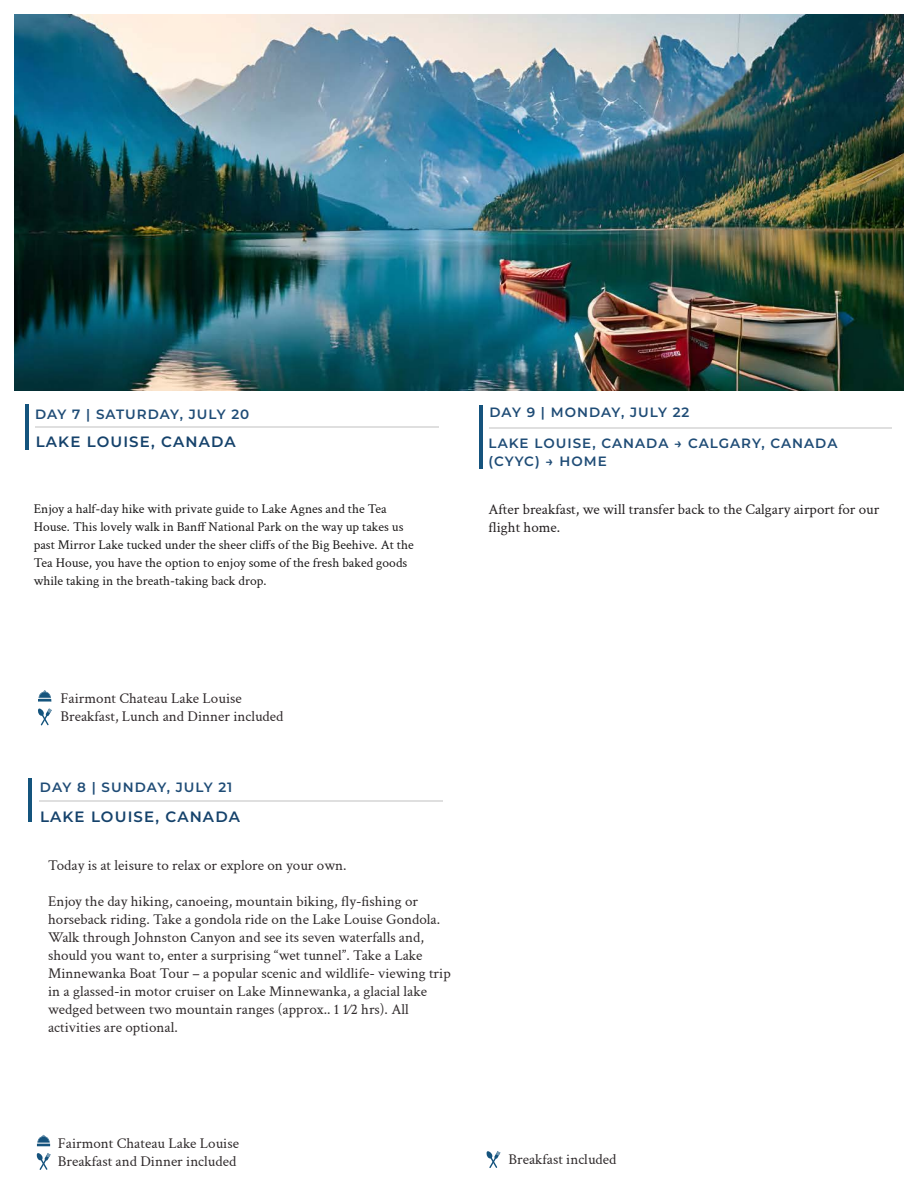
<style>
.page{position:relative;width:918px;height:1188px;background:#fff}
.page>*{position:absolute;margin:0;border:0;box-sizing:border-box;transform-origin:0 0}
.t1{font:15px/18px "Crimson Text";color:#2f2a2b}
.t2{font:15px/18px "Crimson Text";color:#231f20}
.t3{font:15px/18px "Crimson Text";color:#2f292b}
.t4{font:600 15px "Montserrat";letter-spacing:.075em;color:#15426b}
.t5{font:13.5px/18px "Crimson Text";color:#1a1818}
.t6{font:600 13.5px/17.7px "Montserrat";letter-spacing:.075em;color:#1f4c76}
</style>
<div class="page">
<hr style="left:490px;top:427px;width:402px;height:2px;background:#808080">
<hr style="left:479px;top:405px;width:4px;height:63px;background:#15537d">
<hr style="left:36px;top:426px;width:403px;height:1px;background:#808080">
<svg style="left:38px;top:690px;width:13px;height:12px"></svg>
<svg style="left:38px;top:708px;width:14px;height:18px"></svg>
<hr style="left:25px;top:404px;width:4px;height:45px;background:#14547d">
<hr style="left:39px;top:801px;width:403px;height:1px;background:#808080">
<hr style="left:28px;top:779px;width:4px;height:43px;background:#14547d">
<img style="left:14px;top:15px;width:890px;height:376px">
<svg style="left:486px;top:1151px;width:14px;height:17px"></svg>
<svg style="left:37px;top:1135px;width:13px;height:11px"></svg>
<svg style="left:36px;top:1153px;width:15px;height:17px"></svg>
<p class="t6" style="left:35px;top:404px;width:216px">DAY 7 | SATURDAY, JULY 20</p>
<p class="t4" style="left:36px;top:431px;width:201px">LAKE LOUISE, CANADA</p>
<p class="t5" style="left:34px;top:499px;width:382px">Enjoy a half-day hike with private guide to Lake Agnes and the Tea House. This lovely walk in Banff National Park on the way up takes us past Mirror Lake tucked under the sheer cliffs of the Big Beehive. At the Tea House, you have the option to enjoy some of the fresh baked goods while taking in the breath-taking back drop.</p>
<p class="t6" style="left:490px;top:403px;width:201px">DAY 9 | MONDAY, JULY 22</p>
<p class="t6" style="left:489px;top:434px;width:350px">LAKE LOUISE, CANADA → CALGARY, CANADA (CYYC) → HOME</p>
<p class="t2" style="left:489px;top:500px;width:392px">After breakfast, we will transfer back to the Calgary airport for our flight home.</p>
<p class="t3" style="left:61px;top:689px;width:224px">Fairmont Chateau Lake Louise<br>Breakfast, Lunch and Dinner included</p>
<p class="t6" style="left:40px;top:778px;width:194px">DAY 8 | SUNDAY, JULY 21</p>
<p class="t4" style="left:40px;top:806px;width:201px">LAKE LOUISE, CANADA</p>
<p class="t1" style="left:48px;top:856px;width:300px">Today is at leisure to relax or explore on your own.</p>
<p class="t1" style="left:48px;top:892px;width:404px">Enjoy the day hiking, canoeing, mountain biking, fly-fishing or horseback riding. Take a gondola ride on the Lake Louise Gondola.<br>Walk through Johnston Canyon and see its seven waterfalls and, should you want to, enter a surprising “wet tunnel”. Take a Lake Minnewanka Boat Tour – a popular scenic and wildlife- viewing trip in a glassed-in motor cruiser on Lake Minnewanka, a glacial lake wedged between two mountain ranges (approx.. 1 1⁄2 hrs). All activities are optional.</p>
<p class="t1" style="left:58px;top:1133px;width:183px">Fairmont Chateau Lake Louise<br>Breakfast and Dinner included</p>
<p class="t1" style="left:508px;top:1150px;width:109px">Breakfast included</p>
</div>
